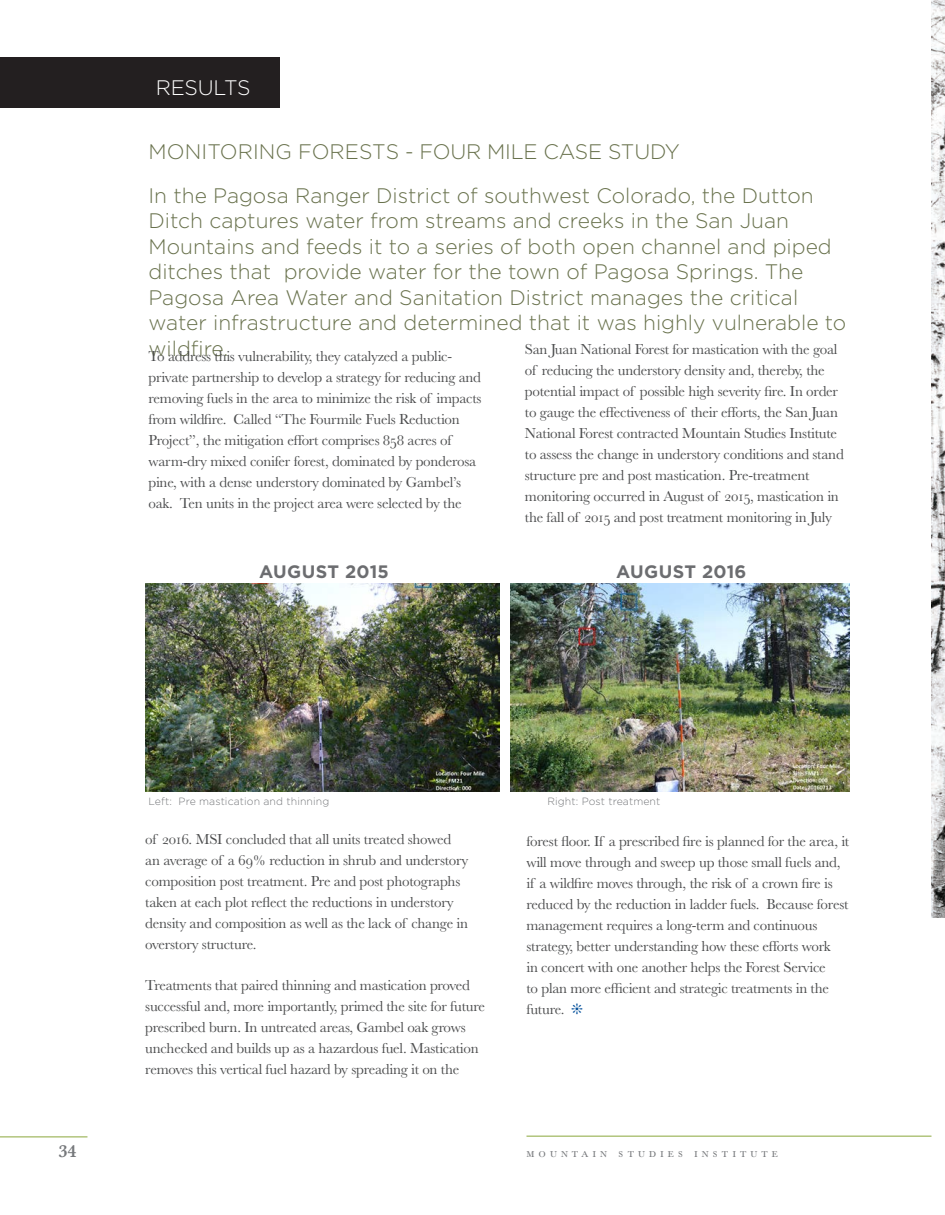
<style>
.page{position:relative;width:945px;height:1215px;background:#fff}
.page>*{position:absolute;margin:0;border:0;box-sizing:border-box;transform-origin:0 0}
.t1{font:300 21px/25.5px "Gotham";color:#69724d}
.t2{font:300 21px "Gotham";letter-spacing:-.01em;color:#fff}
.Subheading{font:700 18px "Gotham";letter-spacing:.01em;color:#6c6d70}
.t3{font:600 18px "Baskerville";color:#76787b}
.Body1{font:15px/21px "Baskerville MT Std";letter-spacing:-.015em;color:#4b4c4d}
.t4{font:13.5px "Baskerville MT Std";letter-spacing:.3em;color:#76787b}
.Caption_2017{font:300 10.5px "Gotham";letter-spacing:.01em;color:#76787b}
.s1{color:#07529c}
</style>
<div class="page">
<hr style="left:0;top:1137px;width:87px;height:1px;background:#8ba73c">
<hr style="left:527px;top:1136px;width:405px;height:1px;background:#8ba73c">
<img style="left:932px;top:0;width:13px;height:918px">
<div style="left:0;top:58px;width:279px;height:50px;background:#231f20"></div>
<img style="left:145px;top:584px;width:355px;height:208px">
<img style="left:510px;top:584px;width:339px;height:208px">
<p class="t2" style="left:156px;top:76px;width:97px">RESULTS</p>
<p class="t1" style="left:149px;top:139px;width:533px">MONITORING FORESTS - FOUR MILE CASE STUDY</p>
<p class="t1" style="left:148px;top:182px;width:699px">In the Pagosa Ranger District of southwest Colorado, the Dutton Ditch captures water from streams and creeks in the San Juan Mountains and feeds it to a series of both open channel and piped ditches that provide water for the town of Pagosa Springs. The Pagosa Area Water and Sanitation District manages the critical water infrastructure and determined that it was highly vulnerable to wildfire.</p>
<p class="Body1" style="left:525px;top:339px;width:320px">San Juan National Forest for mastication with the goal of reducing the understory density and, thereby, the potential impact of possible high severity fire. In order to gauge the effectiveness of their efforts, the San Juan National Forest contracted Mountain Studies Institute to assess the change in understory conditions and stand structure pre and post mastication. Pre-treatment monitoring occurred in August of 2015, mastication in the fall of 2015 and post treatment monitoring in July</p>
<p class="Body1" style="left:148px;top:346px;width:335px">To address this vulnerability, they catalyzed a public&shy;private partnership to develop a strategy for reducing and removing fuels in the area to minimize the risk of impacts from wildfire. Called “The Fourmile Fuels Reduction Project”, the mitigation effort comprises 858 acres of warm-dry mixed conifer forest, dominated by ponderosa pine, with a dense understory dominated by Gambel’s oak. Ten units in the project area were selected by the</p>
<p class="Subheading" style="left:259px;top:561px;width:131px">AUGUST 2015</p>
<p class="Subheading" style="left:616px;top:561px;width:132px">AUGUST 2016</p>
<p class="Caption_2017" style="left:148px;top:795px;width:182px">Left: Pre mastication and thinning</p>
<p class="Caption_2017" style="left:548px;top:795px;width:114px">Right: Post treatment</p>
<p class="Body1" style="left:145px;top:829px;width:325px">of 2016. MSI concluded that all units treated showed an average of a 69% reduction in shrub and understory composition post treatment. Pre and post photographs taken at each plot reflect the reductions in understory density and composition as well as the lack of change in overstory structure.</p>
<p class="Body1" style="left:145px;top:975px;width:341px">Treatments that paired thinning and mastication proved successful and, more importantly, primed the site for future prescribed burn. In untreated areas, Gambel oak grows unchecked and builds up as a hazardous fuel. Mastication removes this vertical fuel hazard by spreading it on the</p>
<p class="Body1" style="left:526px;top:831px;width:324px">forest floor. If a prescribed fire is planned for the area, it will move through and sweep up those small fuels and, if a wildfire moves through, the risk of a crown fire is reduced by the reduction in ladder fuels. Because forest management requires a long-term and continuous strategy, better understanding how these efforts work<br>in concert with one another helps the Forest Service<br>to plan more efficient and strategic treatments in the future. <span class="s1">❊</span></p>
<p class="t3" style="left:58px;top:1138px;width:20px">34</p>
<p class="t4" style="left:526px;top:1144px;width:253px">mountain studies institute</p>
</div>
